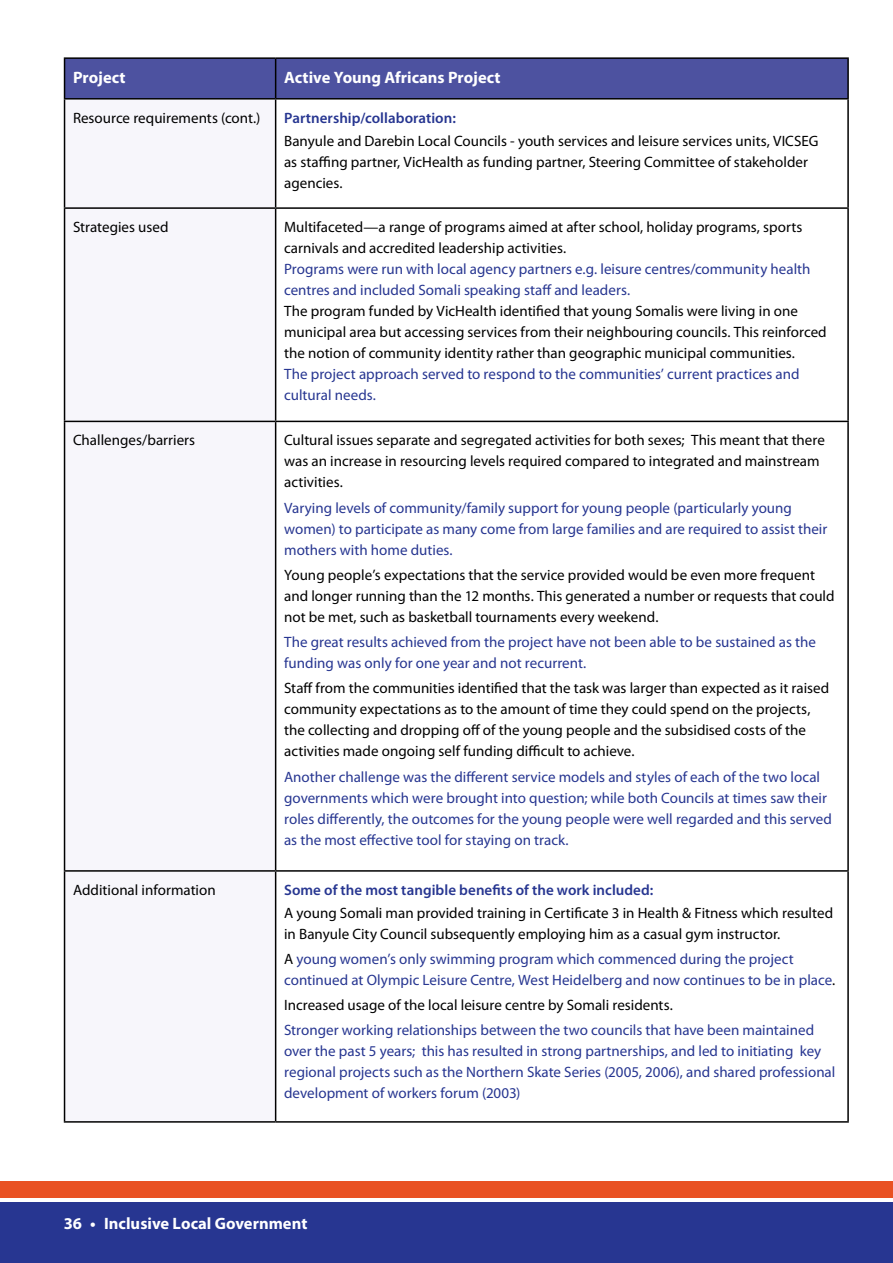
<style>
.page{position:relative;width:893px;height:1263px;background:#fff}
.page>*{position:absolute;margin:0;border:0;box-sizing:border-box;transform-origin:0 0}
.t1{font:700 16.5px "Myriad Pro";color:#fff}
.t2{font:15px/21px "Myriad Pro";color:#000}
.t3{font:15px/21px "Myriad Pro";color:#273691}
.t4{font:600 15px "Myriad Pro";letter-spacing:.005em;color:#273691}
.s1{color:#000}
</style>
<div class="page">
<div style="left:0;top:1181px;width:893px;height:16px;background:#e95123"></div>
<div style="left:0;top:1202px;width:893px;height:61px;background:#273691"></div>
<div style="left:65px;top:59px;width:782px;height:39px;background:#4d52a0"></div>
<div style="left:65px;top:100px;width:210px;height:1021px;background:#f7f6fb"></div>
<hr style="left:64px;top:57px;width:212px;height:2px;background:#000">
<hr style="left:64px;top:59px;width:1px;height:39px;background:#000">
<hr style="left:276px;top:57px;width:573px;height:2px;background:#000">
<hr style="left:275px;top:59px;width:1px;height:39px;background:#000">
<hr style="left:847px;top:59px;width:2px;height:39px;background:#000">
<hr style="left:64px;top:98px;width:212px;height:2px;background:#000">
<hr style="left:64px;top:100px;width:1px;height:107px;background:#000">
<hr style="left:276px;top:98px;width:573px;height:2px;background:#000">
<hr style="left:275px;top:100px;width:1px;height:107px;background:#000">
<hr style="left:847px;top:100px;width:2px;height:107px;background:#000">
<hr style="left:64px;top:207px;width:212px;height:2px;background:#000">
<hr style="left:64px;top:209px;width:1px;height:212px;background:#000">
<hr style="left:276px;top:207px;width:573px;height:2px;background:#000">
<hr style="left:275px;top:209px;width:1px;height:212px;background:#000">
<hr style="left:847px;top:209px;width:2px;height:212px;background:#000">
<hr style="left:64px;top:421px;width:212px;height:1px;background:#000">
<hr style="left:64px;top:422px;width:1px;height:448px;background:#000">
<hr style="left:276px;top:421px;width:573px;height:1px;background:#000">
<hr style="left:275px;top:422px;width:1px;height:448px;background:#000">
<hr style="left:847px;top:422px;width:2px;height:448px;background:#000">
<hr style="left:64px;top:870px;width:212px;height:2px;background:#000">
<hr style="left:64px;top:872px;width:1px;height:249px;background:#000">
<hr style="left:276px;top:870px;width:573px;height:2px;background:#000">
<hr style="left:275px;top:872px;width:1px;height:249px;background:#000">
<hr style="left:847px;top:872px;width:2px;height:249px;background:#000">
<hr style="left:64px;top:1121px;width:212px;height:2px;background:#000">
<hr style="left:276px;top:1121px;width:573px;height:2px;background:#000">
<p class="t1" style="left:73px;top:67px;width:54px">Project</p>
<p class="t1" style="left:284px;top:67px;width:218px">Active Young Africans Project</p>
<p class="t2" style="left:73px;top:107px;width:189px">Resource requirements (cont.)</p>
<p class="t4" style="left:284px;top:108px;width:173px">Partnership/collaboration:</p>
<p class="t2" style="left:284px;top:130px;width:536px">Banyule and Darebin Local Councils - youth services and leisure services units, VICSEG as staffing partner, VicHealth as funding partner, Steering Committee of stakeholder agencies.</p>
<p class="t2" style="left:73px;top:216px;width:97px">Strategies used</p>
<p class="t2" style="left:284px;top:216px;width:520px">Multifaceted—a range of programs aimed at after school, holiday programs, sports carnivals and accredited leadership activities.</p>
<p class="t3" style="left:284px;top:258px;width:528px">Programs were run with local agency partners e.g. leisure centres/community health centres and included Somali speaking staff and leaders.</p>
<p class="t2" style="left:284px;top:300px;width:544px">The program funded by VicHealth identified that young Somalis were living in one municipal area but accessing services from their neighbouring councils. This reinforced the notion of community identity rather than geographic municipal communities.</p>
<p class="t3" style="left:284px;top:363px;width:517px">The project approach served to respond to the communities’ current practices and cultural needs.</p>
<p class="t2" style="left:73px;top:430px;width:124px">Challenges/barriers</p>
<p class="t2" style="left:284px;top:430px;width:542px">Cultural issues separate and segregated activities for both sexes; This meant that there was an increase in resourcing levels required compared to integrated and mainstream activities.</p>
<p class="t3" style="left:284px;top:497px;width:545px">Varying levels of community/family support for young people (particularly young women) to participate as many come from large families and are required to assist their mothers with home duties.</p>
<p class="t2" style="left:284px;top:564px;width:552px">Young people’s expectations that the service provided would be even more frequent and longer running than the 12 months. This generated a number or requests that could not be met, such as basketball tournaments every weekend.</p>
<p class="t3" style="left:284px;top:631px;width:533px">The great results achieved from the project have not been able to be sustained as the funding was only for one year and not recurrent.</p>
<p class="t2" style="left:284px;top:678px;width:547px">Staff from the communities identified that the task was larger than expected as it raised community expectations as to the amount of time they could spend on the projects, the collecting and dropping off of the young people and the subsidised costs of the activities made ongoing self funding difficult to achieve.</p>
<p class="t3" style="left:284px;top:766px;width:549px">Another challenge was the different service models and styles of each of the two local governments which were brought into question; while both Councils at times saw their roles differently, the outcomes for the young people were well regarded and this served as the most effective tool for staying on track.</p>
<p class="t2" style="left:73px;top:879px;width:144px">Additional information</p>
<p class="t4" style="left:284px;top:880px;width:371px">Some of the most tangible benefits of the work included:</p>
<p class="t2" style="left:284px;top:902px;width:550px">A young Somali man provided training in Certificate 3 in Health &amp; Fitness which resulted in Banyule City Council subsequently employing him as a casual gym instructor.</p>
<p class="t3" style="left:284px;top:948px;width:553px"><span class="s1">A</span> young women’s only swimming program which commenced during the project continued at Olympic Leisure Centre, West Heidelberg and now continues to be in place<span class="s1">.</span></p>
<p class="t2" style="left:284px;top:994px;width:390px">Increased usage of the local leisure centre by Somali residents.</p>
<p class="t3" style="left:284px;top:1020px;width:553px">Stronger working relationships between the two councils that have been maintained over the past 5 years; this has resulted in strong partnerships, and led to initiating key regional projects such as the Northern Skate Series (2005, 2006), and shared professional development of workers forum (2003)</p>
<p class="t1" style="left:64px;top:1212px;width:245px">36 • Inclusive Local Government</p>
</div>
